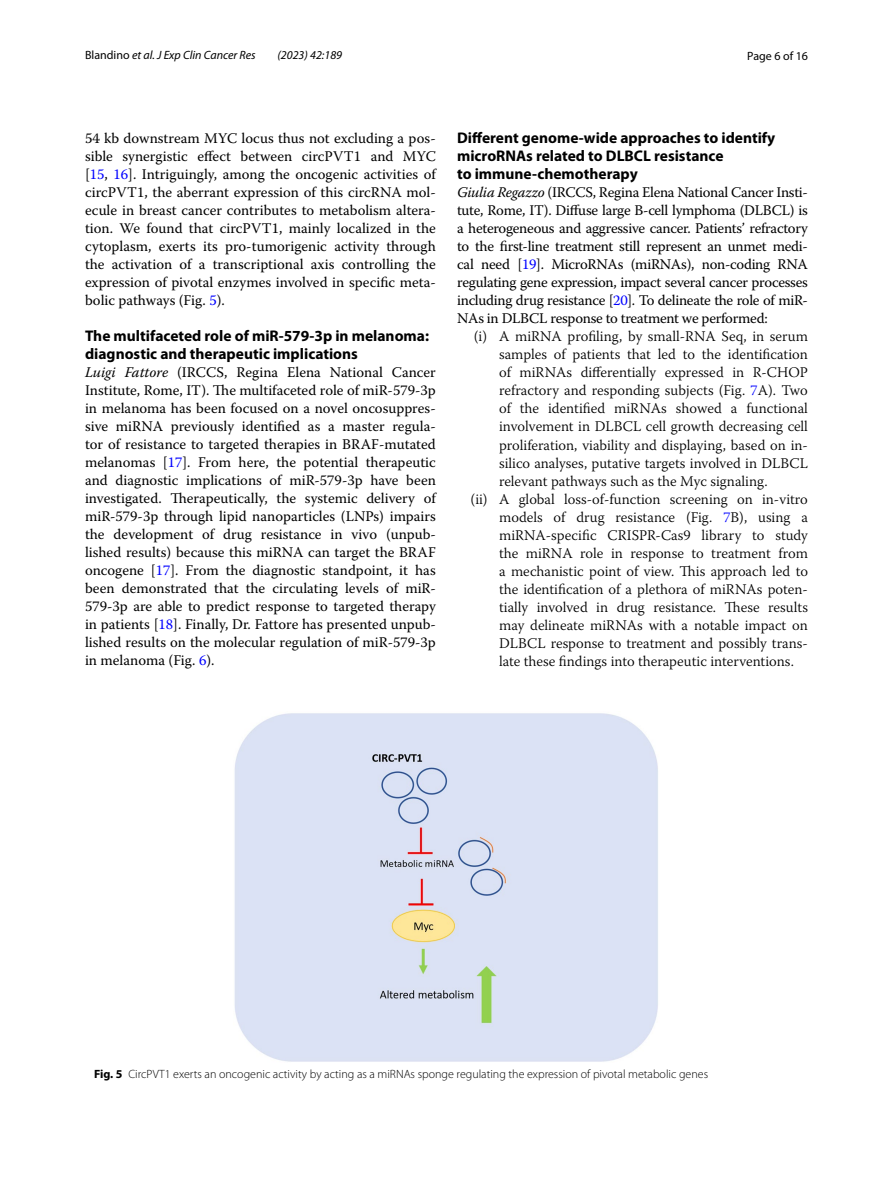
<style>
.page{position:relative;width:893px;height:1187px;background:#fff}
.page>*{position:absolute;margin:0;border:0;box-sizing:border-box;transform-origin:0 0}
.t1{font:700 15.45px/18px "Myriad Pro";color:#000}
.t2{font:14.7px/18px "Warnock Pro";color:#000;text-align:justify}
.t3{font:300 14.7px "Warnock Pro";color:#000}
.t4{font:300 12px "Myriad Pro";color:#000}
.t5{font:italic 12px "Myriad Pro";color:#000}
.t6{font:12px "Myriad Pro";color:#000}
.s1{font-style:normal}
.s2{color:#00f}
.s3{font-style:italic}
.s4{font-weight:700}
</style>
<div class="page">
<div style="left:234px;top:713px;width:424px;height:349px;background:#dbe2f5"></div>
<p class="t5" style="left:85px;top:48px;width:172px"><span class="s1">Blandino</span> et al. J Exp Clin Cancer Res</p>
<p class="t5" style="left:277px;top:48px;width:66px">(2023) 42:189</p>
<p class="t6" style="left:747px;top:48px;width:62px">Page 6 of 16</p>
<p class="t2" style="left:85px;top:128px;width:352px">54 kb downstream MYC locus thus not excluding a pos&shy;sible synergistic effect between circPVT1 and MYC [<span class="s2">15</span>, <span class="s2">16</span>]. Intriguingly, among the oncogenic activities of circPVT1, the aberrant expression of this circRNA mol&shy;ecule in breast cancer contributes to metabolism altera&shy;tion. We found that circPVT1, mainly localized in the cytoplasm, exerts its pro-tumorigenic activity through the activation of a transcriptional axis controlling the expression of pivotal enzymes involved in specific meta&shy;bolic pathways (Fig. <span class="s2">5</span>).</p>
<p class="t1" style="left:85px;top:326px;width:345px">The multifaceted role of miR‑579‑3p in melanoma: diagnostic and therapeutic implications</p>
<p class="t2" style="left:85px;top:362px;width:352px"><span class="s3">Luigi Fattore</span> (IRCCS, Regina Elena National Cancer Institute, Rome, IT). The multifaceted role of miR-579-3p in melanoma has been focused on a novel oncosuppres&shy;sive miRNA previously identified as a master regula&shy;tor of resistance to targeted therapies in BRAF-mutated melanomas [<span class="s2">17</span>]. From here, the potential therapeutic and diagnostic implications of miR-579-3p have been investigated. Therapeutically, the systemic delivery of miR-579-3p through lipid nanoparticles (LNPs) impairs the development of drug resistance in vivo (unpub&shy;lished results) because this miRNA can target the BRAF oncogene [<span class="s2">17</span>]. From the diagnostic standpoint, it has been demonstrated that the circulating levels of miR-579-3p are able to predict response to targeted therapy in patients [<span class="s2">18</span>]. Finally, Dr. Fattore has presented unpub&shy;lished results on the molecular regulation of miR-579-3p in melanoma (Fig. <span class="s2">6</span>).</p>
<p class="t1" style="left:457px;top:129px;width:320px">Different genome‑wide approaches to identify microRNAs related to DLBCL resistance<br>to immune‑chemotherapy</p>
<p class="t2" style="left:457px;top:183px;width:352px"><span class="s3">Giulia Regazzo</span> (IRCCS, Regina Elena National Cancer Insti&shy;tute, Rome, IT). Diffuse large B-cell lymphoma (DLBCL) is a heterogeneous and aggressive cancer. Patients’ refractory to the first-line treatment still represent an unmet medi&shy;cal need [<span class="s2">19</span>]. MicroRNAs (miRNAs), non-coding RNA regulating gene expression, impact several cancer processes including drug resistance [<span class="s2">20</span>]. To delineate the role of miR-NAs in DLBCL response to treatment we performed:</p>
<p class="t3" style="left:474px;top:328px;width:336px">(i) A miRNA profiling, by small-RNA Seq, in serum</p>
<p class="t3" style="left:499px;top:346px;width:310px">samples of patients that led to the identification</p>
<p class="t3" style="left:499px;top:364px;width:310px">of miRNAs differentially expressed in R-CHOP</p>
<p class="t3" style="left:499px;top:382px;width:310px">refractory and responding subjects (Fig. <span class="s2">7</span>A). Two</p>
<p class="t3" style="left:499px;top:400px;width:310px">of the identified miRNAs showed a functional</p>
<p class="t3" style="left:499px;top:418px;width:310px">involvement in DLBCL cell growth decreasing cell</p>
<p class="t3" style="left:499px;top:436px;width:310px">proliferation, viability and displaying, based on in-</p>
<p class="t3" style="left:499px;top:454px;width:310px">silico analyses, putative targets involved in DLBCL</p>
<p class="t3" style="left:499px;top:472px;width:270px">relevant pathways such as the Myc signaling.</p>
<p class="t3" style="left:471px;top:490px;width:339px">(ii) A global loss-of-function screening on in-vitro</p>
<p class="t3" style="left:499px;top:508px;width:310px">models of drug resistance (Fig. <span class="s2">7</span>B), using a</p>
<p class="t3" style="left:499px;top:526px;width:310px">miRNA-specific CRISPR-Cas9 library to study</p>
<p class="t3" style="left:499px;top:544px;width:310px">the miRNA role in response to treatment from</p>
<p class="t3" style="left:499px;top:562px;width:310px">a mechanistic point of view. This approach led to</p>
<p class="t3" style="left:499px;top:580px;width:310px">the identification of a plethora of miRNAs poten-</p>
<p class="t3" style="left:499px;top:598px;width:310px">tially involved in drug resistance. These results</p>
<p class="t3" style="left:499px;top:616px;width:310px">may delineate miRNAs with a notable impact on</p>
<p class="t3" style="left:499px;top:634px;width:310px">DLBCL response to treatment and possibly trans-</p>
<p class="t3" style="left:499px;top:652px;width:296px">late these findings into therapeutic interventions.</p>
<p class="t4" style="left:94px;top:1067px;width:616px"><span class="s4">Fig. 5</span> CircPVT1 exerts an oncogenic activity by acting as a miRNAs sponge regulating the expression of pivotal metabolic genes</p>
</div>
